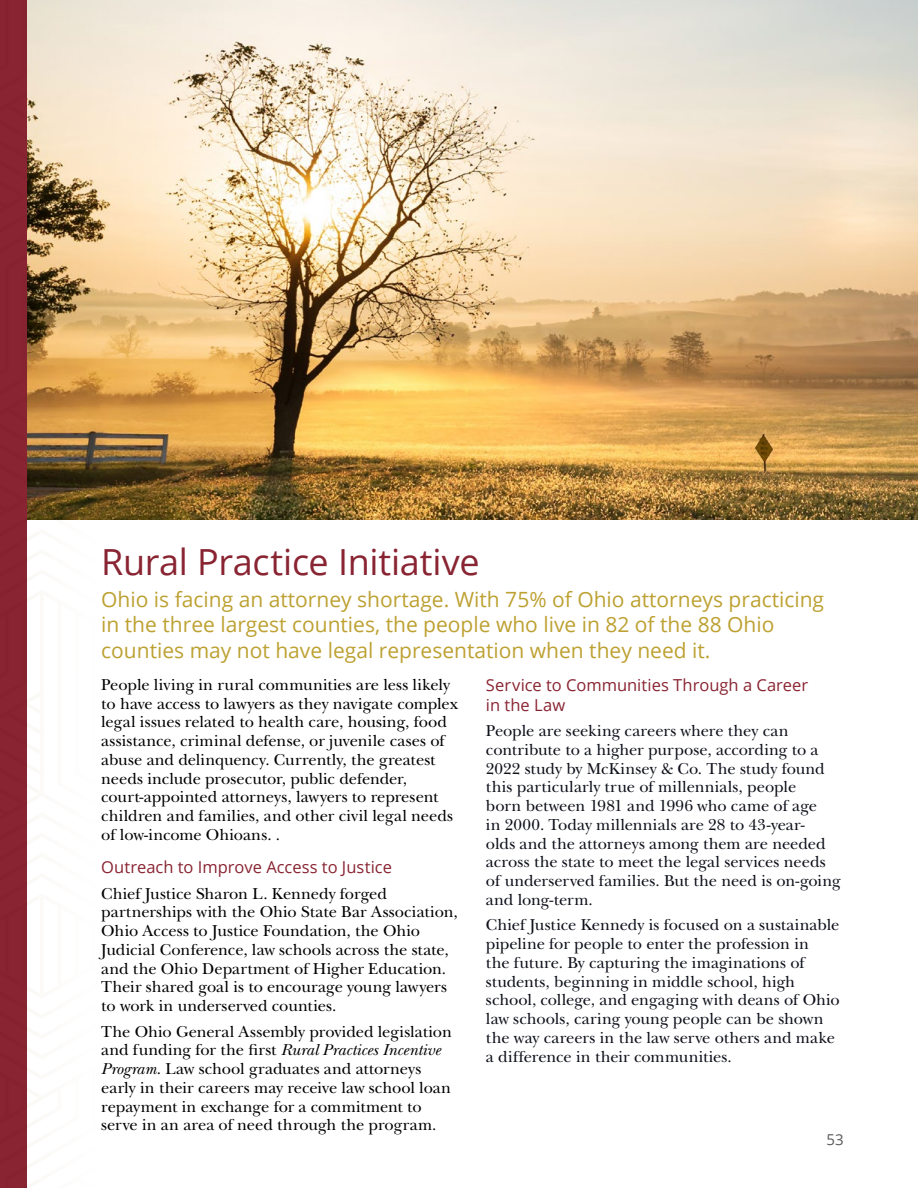
<style>
.page{position:relative;width:918px;height:1188px;background:#fff}
.page>*{position:absolute;margin:0;border:0;box-sizing:border-box;transform-origin:0 0}
.t1{font:36px "Open Sans";letter-spacing:-.01em;color:#892432}
.t2{font:21px/25.2px "Open Sans";color:#bda132}
.t3{font:16.5px/18.8px "New Baskerville Std";color:#000}
.t4{font:16.5px/18.8px "New Baskerville Std";color:#0e101a}
.t5{font:16.5px/19.8px "Open Sans";color:#892432}
.t6{font:15px "Open Sans";color:#58595b}
.s1{font-style:italic}
</style>
<div class="page">
<svg style="left:0;top:0;width:135px;height:1188px"></svg>
<img style="left:27px;top:0;width:891px;height:519px">
<h1 class="t1" style="left:101px;top:538px;width:380px">Rural Practice Initiative</h1>
<p class="t2" style="left:101px;top:587px;width:724px">Ohio is facing an attorney shortage. With 75% of Ohio attorneys practicing in the three largest counties, the people who live in 82 of the 88 Ohio counties may not have legal representation when they need it.</p>
<p class="t3" style="left:101px;top:675px;width:359px">People living in rural communities are less likely to have access to lawyers as they navigate complex legal issues related to health care, housing, food assistance, criminal defense, or juvenile cases of abuse and delinquency. Currently, the greatest needs include prosecutor, public defender, court-appointed attorneys, lawyers to represent children and families, and other civil legal needs of low-income Ohioans. .</p>
<p class="t5" style="left:101px;top:857px;width:292px">Outreach to Improve Access to Justice</p>
<p class="t3" style="left:101px;top:884px;width:358px">Chief Justice Sharon L. Kennedy forged partnerships with the Ohio State Bar Association, Ohio Access to Justice Foundation, the Ohio Judicial Conference, law schools across the state, and the Ohio Department of Higher Education.<br>Their shared goal is to encourage young lawyers to work in underserved counties.</p>
<p class="t3" style="left:101px;top:1022px;width:352px">The Ohio General Assembly provided legislation and funding for the first <span class="s1">Rural Practices Incentive Program</span>. Law school graduates and attorneys early in their careers may receive law school loan repayment in exchange for a commitment to serve in an area of need through the program.</p>
<p class="t5" style="left:486px;top:675px;width:324px">Service to Communities Through a Career in the Law</p>
<p class="t4" style="left:486px;top:722px;width:356px">People are seeking careers where they can contribute to a higher purpose, according to a 2022 study by McKinsey &amp; Co. The study found this particularly true of millennials, people<br>born between 1981 and 1996 who came of age<br>in 2000. Today millennials are 28 to 43-year-<br>olds and the attorneys among them are needed across the state to meet the legal services needs of underserved families. But the need is on-going and long-term.</p>
<p class="t4" style="left:486px;top:916px;width:355px">Chief Justice Kennedy is focused on a sustainable pipeline for people to enter the profession in<br>the future. By capturing the imaginations of students, beginning in middle school, high school, college, and engaging with deans of Ohio law schools, caring young people can be shown the way careers in the law serve others and make a difference in their communities.</p>
<p class="t6" style="left:827px;top:1129px;width:19px">53</p>
</div>
